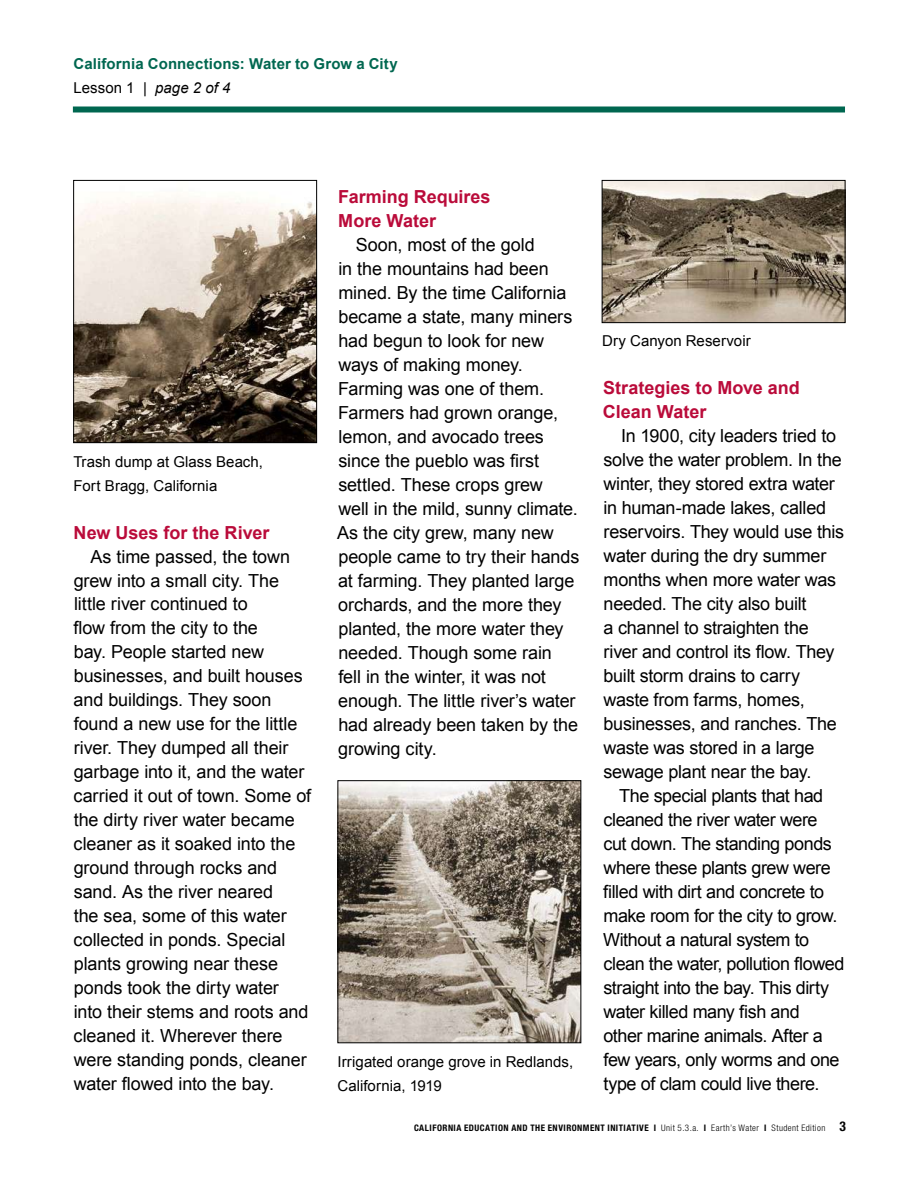
<style>
.page{position:relative;width:918px;height:1188px;background:#fff}
.page>*{position:absolute;margin:0;border:0;box-sizing:border-box;transform-origin:0 0}
.t1{font:18px/24px "Arial";letter-spacing:-.01em;color:#000}
.t2{font:700 18px/24px "Arial";color:#ba0b3a}
.t3{font:15px/24px "Arial";color:#000}
.t4{font:700 15px/24px "Arial";letter-spacing:.01em;color:#006750}
.t5{font:700 condensed 9px "Helvetica Neue LT Std";letter-spacing:.055em;color:#000}
.t6{font:300 condensed 9px "Helvetica Neue LT Std";letter-spacing:.05em;color:#000}
.s1{font-weight:400;color:#000}
.s2{font-weight:400;font-style:italic;color:#000}
.s3{font-weight:700}
.s4{font-weight:700;font-size:13.5px}
</style>
<div class="page">
<div style="left:73px;top:106px;width:772px;height:6px;background:#006750"></div>
<img style="left:75px;top:195px;width:240px;height:246px">
<div style="left:73px;top:180px;width:244px;height:263px;border:1px solid #000"></div>
<img style="left:340px;top:782px;width:239px;height:259px">
<div style="left:338px;top:780px;width:243px;height:263px;border:1px solid #000"></div>
<img style="left:604px;top:182px;width:239px;height:139px">
<div style="left:602px;top:180px;width:243px;height:143px;border:1px solid #000"></div>
<p class="t4" style="left:74px;top:52px;width:326px">California Connections: Water to Grow a City<br><span class="s1">Lesson 1 |</span> <span class="s2">page 2 of 4</span></p>
<p class="t3" style="left:74px;top:450px;width:191px">Trash dump at Glass Beach,<br>Fort Bragg, California</p>
<p class="t2" style="left:74px;top:520px;width:197px">New Uses for the River</p>
<p class="t1" style="left:73px;top:544px;width:239px;text-indent:17px">As time passed, the town grew into a small city. The little river continued to<br>flow from the city to the<br>bay. People started new businesses, and built houses and buildings. They soon found a new use for the little river. They dumped all their garbage into it, and the water carried it out of town. Some of the dirty river water became cleaner as it soaked into the ground through rocks and sand. As the river neared<br>the sea, some of this water collected in ponds. Special plants growing near these ponds took the dirty water into their stems and roots and cleaned it. Wherever there were standing ponds, cleaner water flowed into the bay.</p>
<p class="t2" style="left:338px;top:184px;width:154px">Farming Requires<br>More Water</p>
<p class="t1" style="left:337px;top:232px;width:244px;text-indent:19px">Soon, most of the gold<br>in the mountains had been mined. By the time California became a state, many miners had begun to look for new ways of making money.<br>Farming was one of them.<br>Farmers had grown orange, lemon, and avocado trees since the pueblo was first settled. These crops grew<br>well in the mild, sunny climate.<br>As the city grew, many new people came to try their hands at farming. They planted large orchards, and the more they planted, the more water they needed. Though some rain<br>fell in the winter, it was not enough. The little river’s water had already been taken by the growing city.</p>
<p class="t3" style="left:338px;top:1049px;width:237px">Irrigated orange grove in Redlands,<br>California, 1919</p>
<p class="t3" style="left:602px;top:329px;width:150px">Dry Canyon Reservoir</p>
<p class="t2" style="left:603px;top:376px;width:198px">Strategies to Move and<br>Clean Water</p>
<p class="t1" style="left:603px;top:424px;width:242px;text-indent:18px">In 1900, city leaders tried to solve the water problem. In the winter, they stored extra water in human-made lakes, called reservoirs. They would use this water during the dry summer months when more water was needed. The city also built<br>a channel to straighten the river and control its flow. They built storm drains to carry waste from farms, homes, businesses, and ranches. The waste was stored in a large sewage plant near the bay.</p>
<p class="t1" style="left:603px;top:784px;width:243px;text-indent:16px">The special plants that had cleaned the river water were cut down. The standing ponds where these plants grew were filled with dirt and concrete to make room for the city to grow.<br>Without a natural system to clean the water, pollution flowed straight into the bay. This dirty water killed many fish and<br>other marine animals. After a few years, only worms and one type of clam could live there.</p>
<p class="t5" style="left:414px;top:1123px;width:72px">CALIFORNIA EDUCATION</p>
<p class="t5" style="left:511px;top:1123px;width:25px">AN D THE</p>
<p class="t5" style="left:548px;top:1123px;width:22px">ENVIRONMENT</p>
<p class="t5" style="left:608px;top:1123px;width:8px">INITIATI</p>
<p class="t6" style="left:639px;top:1123px;width:208px"><span class="s3">VE I</span> Unit 5.3.a. <span class="s3">I</span> Earth’s Water <span class="s3">I</span> Student Edition <span class="s4">3</span></p>
</div>
